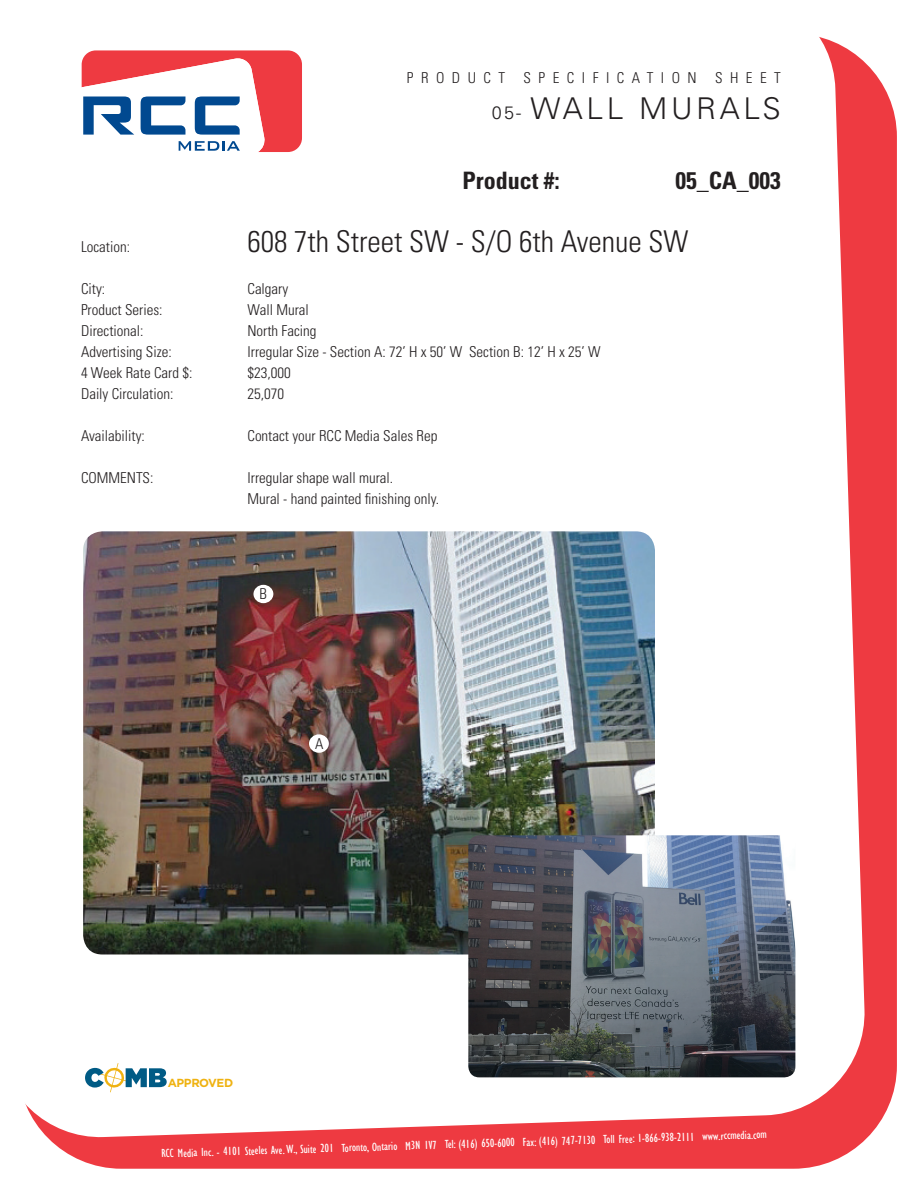
<style>
.page{position:relative;width:918px;height:1188px;background:#fff}
.page>*{position:absolute;margin:0;border:0;box-sizing:border-box;transform-origin:0 0}
.t1{font:300 condensed 30px "Univers";color:#231f20}
.t2{font:300 30px "Univers";letter-spacing:.12em;color:#231f20}
.t3{font:700 condensed 24px "Univers";color:#231f20}
.t4{font:300 condensed 15px/21px "Univers";color:#231f20}
.t5{font:300 condensed 15px "Univers";letter-spacing:.5em;color:#231f20}
.t6{font:condensed 12px "Gill Sans";color:#fff}
.t7{font:700 11.7px "Gotham";letter-spacing:-.04em;color:#efb211}
.s1{font-size:18px}
</style>
<div class="page">
<div style="left:18px;top:34px;width:879px;height:1135px;background:#ee3a41;border-radius:103px"></div>
<div style="left:18px;top:34px;width:848px;height:1105px;background:#fff"></div>
<svg style="left:82px;top:50px;width:220px;height:102px"></svg>
<img style="left:83px;top:531px;width:572px;height:424px">
<img style="left:468px;top:835px;width:327px;height:242px">
<svg style="left:85px;top:1063px;width:82px;height:29px;background:#a5c0c4"></svg>
<div style="left:253px;top:585px;width:20px;height:18px;background:#fff;border-radius:50%"></div>
<div style="left:309px;top:734px;width:20px;height:19px;background:#fff;border-radius:50%"></div>
<p class="t5" style="left:407px;top:69px;width:375px">PRODUCT SPECIFICATION SHEET</p>
<h1 class="t2" style="left:492px;top:91px;width:290px"><span class="s1">05-</span> WALL MURALS</h1>
<h2 class="t3" style="left:462px;top:166px;width:99px">Product #:</h2>
<h2 class="t3" style="left:676px;top:166px;width:107px">05_CA_003</h2>
<p class="t4" style="left:81px;top:236px;width:51px">Location:</p>
<h1 class="t1" style="left:248px;top:223px;width:442px">608 7th Street SW - S/O 6th Avenue SW</h1>
<p class="t4" style="left:81px;top:278px;width:26px">City:</p>
<p class="t4" style="left:248px;top:278px;width:42px">Calgary</p>
<p class="t4" style="left:81px;top:299px;width:83px">Product Series:</p>
<p class="t4" style="left:248px;top:299px;width:63px">Wall Mural</p>
<p class="t4" style="left:81px;top:320px;width:64px">Directional:</p>
<p class="t4" style="left:248px;top:320px;width:71px">North Facing</p>
<p class="t4" style="left:81px;top:341px;width:92px">Advertising Size:</p>
<p class="t4" style="left:248px;top:341px;width:355px">Irregular Size - Section A: 72’ H x 50’ W Section B: 12’ H x 25’ W</p>
<p class="t4" style="left:81px;top:362px;width:113px">4 Week Rate Card $:</p>
<p class="t4" style="left:248px;top:362px;width:45px">$23,000</p>
<p class="t4" style="left:81px;top:383px;width:94px">Daily Circulation:</p>
<p class="t4" style="left:248px;top:383px;width:38px">25,070</p>
<p class="t4" style="left:81px;top:425px;width:65px">Availability:</p>
<p class="t4" style="left:248px;top:425px;width:191px">Contact your RCC Media Sales Rep</p>
<p class="t4" style="left:81px;top:467px;width:74px">COMMENTS:</p>
<p class="t4" style="left:248px;top:467px;width:193px">Irregular shape wall mural.<br>Mural - hand painted finishing only.</p>
<p class="t4" style="left:260px;top:584px;width:9px">B</p>
<p class="t4" style="left:315px;top:733px;width:10px">A</p>
<p class="t7" style="left:168px;top:1076px;width:67px">APPROVED</p>
<p class="t6" style="left:161px;top:1147px;width:607px;rotate:-2deg">RCC Media Inc. - 4101 Steeles Ave. W., Suite 201 Toronto, Ontario M3N 1V7 Tel: (416) 650-6000 Fax: (416) 747-7130 Toll Free: 1-866-938-2111 www.rccmedia.com</p>
</div>
